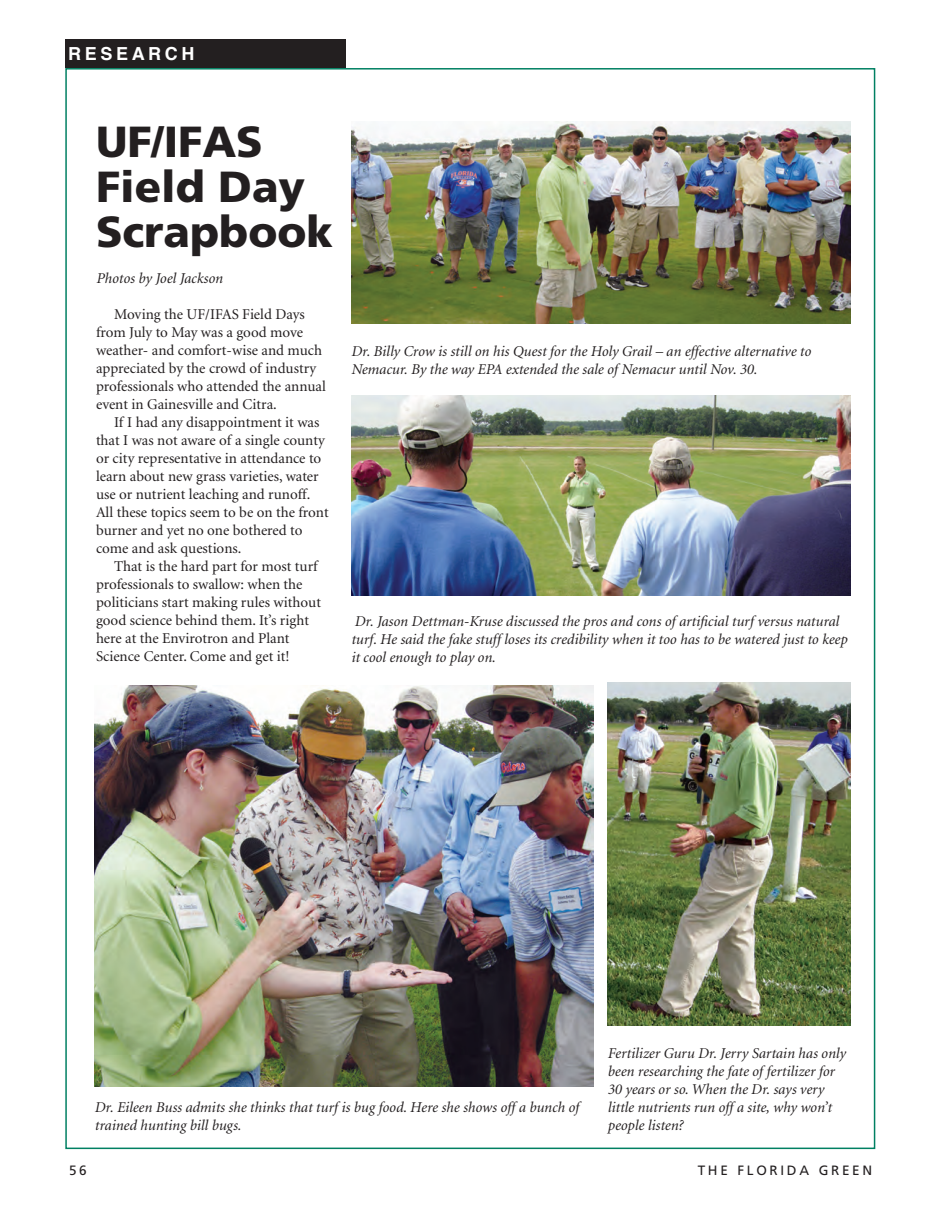
<style>
.page{position:relative;width:945px;height:1215px;background:#fff}
.page>*{position:absolute;margin:0;border:0;box-sizing:border-box;transform-origin:0 0}
.t1{font:900 43.5px/45px "Frutiger";color:#231f20}
.t2{font:700 18px "Helvetica";letter-spacing:.2em;color:#fff}
.t3{font:15px/18px "Minion";color:#231f20}
.t4{font:italic 15px/18px "Minion";color:#231f20}
.t5{font:13.5px "Frutiger";letter-spacing:.2em;color:#231f20}
</style>
<div class="page">
<div style="left:65px;top:39px;width:281px;height:29px;background:#231f20"></div>
<img style="left:94px;top:686px;width:500px;height:400px">
<img style="left:351px;top:122px;width:499px;height:201px">
<img style="left:351px;top:395px;width:499px;height:201px">
<img style="left:608px;top:683px;width:242px;height:343px">
<p class="t2" style="left:68px;top:40px;width:128px">RESEARCH</p>
<h1 class="t1" style="left:96px;top:120px;width:239px">UF/IFAS<br>Field Day<br>Scrapbook</h1>
<p class="t4" style="left:96px;top:270px;width:128px">Photos by Joel Jackson</p>
<p class="t3" style="left:96px;top:306px;width:231px;text-indent:18px">Moving the UF/IFAS Field Days from July to May was a good move weather- and comfort-wise and much appreciated by the crowd of industry professionals who attended the annual event in Gainesville and Citra.</p>
<p class="t3" style="left:96px;top:414px;width:234px;text-indent:18px">If I had any disappointment it was that I was not aware of a single county or city representative in attendance to learn about new grass varieties, water use or nutrient leaching and runoff.<br>All these topics seem to be on the front burner and yet no one bothered to come and ask questions.</p>
<p class="t3" style="left:96px;top:558px;width:227px;text-indent:18px">That is the hard part for most turf professionals to swallow: when the politicians start making rules without good science behind them. It’s right here at the Envirotron and Plant Science Center. Come and get it!</p>
<p class="t4" style="left:351px;top:342px;width:461px">Dr. Billy Crow is still on his Quest for the Holy Grail – an effective alternative to<br>Nemacur. By the way EPA extended the sale of Nemacur until Nov. 30.</p>
<p class="t4" style="left:351px;top:612px;width:498px">Dr. Jason Dettman-Kruse discussed the pros and cons of artificial turf versus natural turf. He said the fake stuff loses its credibility when it too has to be watered just to keep it cool enough to play on.</p>
<p class="t4" style="left:94px;top:1098px;width:486px">Dr. Eileen Buss admits she thinks that turf is bug food. Here she shows off a bunch of trained hunting bill bugs.</p>
<p class="t4" style="left:608px;top:1044px;width:240px">Fertilizer Guru Dr. Jerry Sartain has only been researching the fate of fertilizer for 30 years or so. When the Dr. says very little nutrients run off a site, why won’t people listen?</p>
<p class="t5" style="left:69px;top:1162px;width:19px">56</p>
<p class="t5" style="left:698px;top:1162px;width:176px">THE FLORIDA GREEN</p>
</div>
